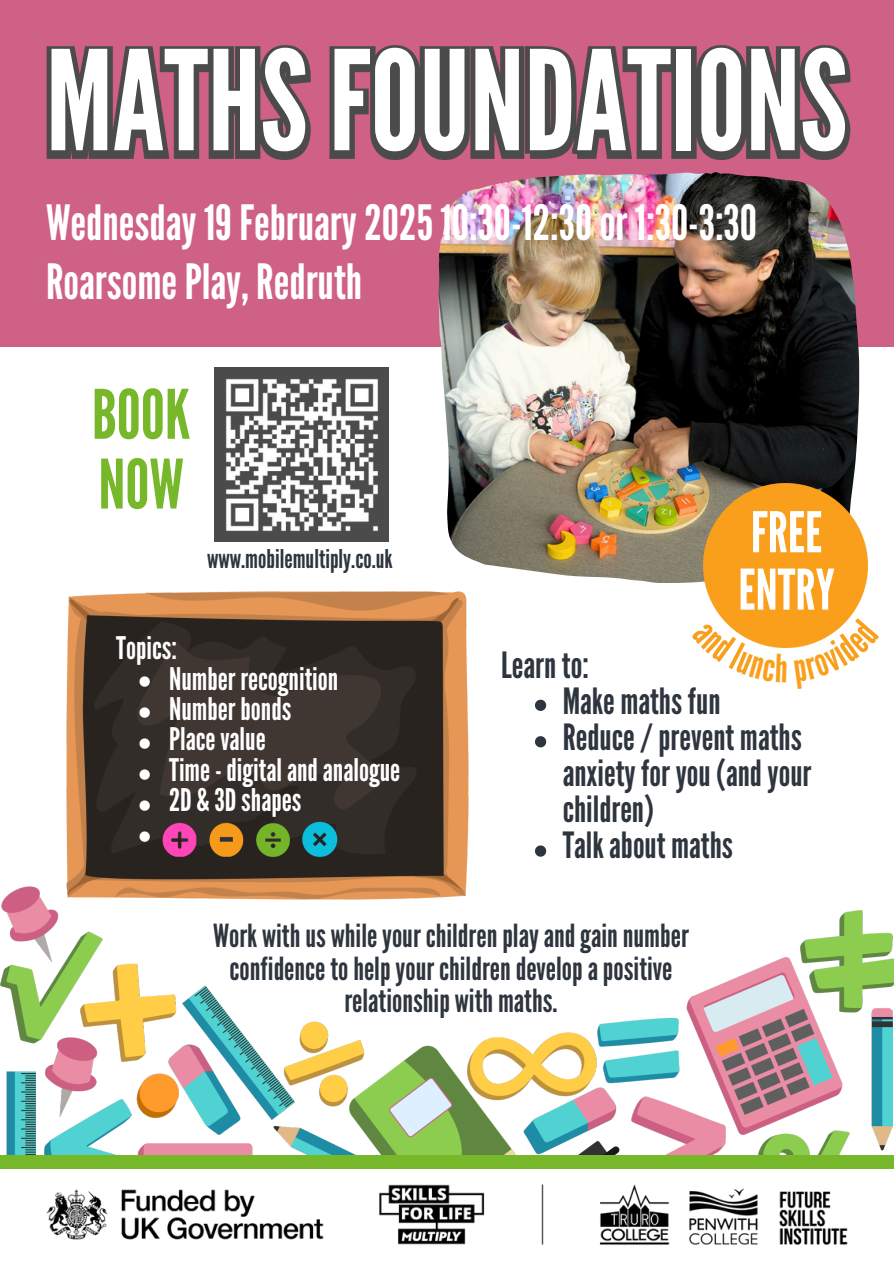
<style>
.page{position:relative;width:894px;height:1264px;background:#fff}
.page>*{position:absolute;margin:0;border:0;box-sizing:border-box;transform-origin:0 0}
.t1{font:137.85px "League Gothic";color:#fff}
.t2{font:67.95px/69.8px "League Gothic";color:#76b82a}
.t3{font:55.95px/57.3px "League Gothic";color:#fff}
.t4{font:48.6px/58.5px "League Gothic";color:#fff}
.t5{font:36.15px/36px "League Gothic";color:#2e353e}
.t6{font:31.8px/32.7px "League Gothic";color:#2e353e;text-align:center}
.t7{font:31.05px/30.3px "League Gothic";color:#fff}
.t8{font:25.8px "League Gothic";color:#2e353e}
</style>
<div class="page">
<img style="left:0;top:886px;width:893px;height:269px">
<img style="left:0;top:1168px;width:893px;height:77px">
<div style="left:0;top:0;width:893px;height:346px;background:#cf6186"></div>
<div style="left:0;top:1155px;width:893px;height:13px;background:#76b82a"></div>
<div style="left:214px;top:367px;width:175px;height:175px;background:#4b4b4b"></div>
<img style="left:226px;top:379px;width:152px;height:152px">
<img style="left:46px;top:45px;width:804px;height:114px">
<img style="left:438px;top:172px;width:420px;height:411px">
<img style="left:59px;top:591px;width:417px;height:315px">
<svg style="left:535px;top:699px;width:11px;height:12px"></svg>
<svg style="left:535px;top:736px;width:11px;height:11px"></svg>
<svg style="left:535px;top:845px;width:11px;height:11px"></svg>
<img style="left:703px;top:484px;width:163px;height:163px">
<svg style="left:703px;top:622px;width:84px;height:26px"></svg>
<svg style="left:793px;top:618px;width:73px;height:30px"></svg>
<p class="t1" style="left:46px;top:21px;width:802px">MATHSFOUNDATIONS</p>
<p class="t4" style="left:46px;top:195px;width:712px">Wednesday19February202510:30-12:30or 1:30-3:30<br>RoarsomePlay,Redruth</p>
<h4 class="t2" style="left:92px;top:381px;width:100px">BOOK<br>NOW</h4>
<p class="t8" style="left:207px;top:543px;width:187px">www.mobilemultiply.co.uk</p>
<p class="t7" style="left:116px;top:633px;width:62px">Topics:</p>
<p class="t7" style="left:169px;top:664px;width:232px">Number recognition<br>Numberbonds<br>Placevalue<br>Time-digitalandanalogue<br>2D &amp; 3Dshapes</p>
<h1 class="t3" style="left:738px;top:505px;width:98px">FREE<br>ENTRY</h1>
<p class="t5" style="left:501px;top:647px;width:89px">Learnto:</p>
<p class="t5" style="left:562px;top:684px;width:250px">Make mathsfun<br>Reduce/prevent maths anxietyforyou(andyour children)<br>Talkabout maths</p>
<p class="t6" style="left:213px;top:920px;width:477px">Work withus whileyourchildrenplayandgainnumber confidencetohelpyourchildrendevelopapositive relationship with maths.</p>
</div>
